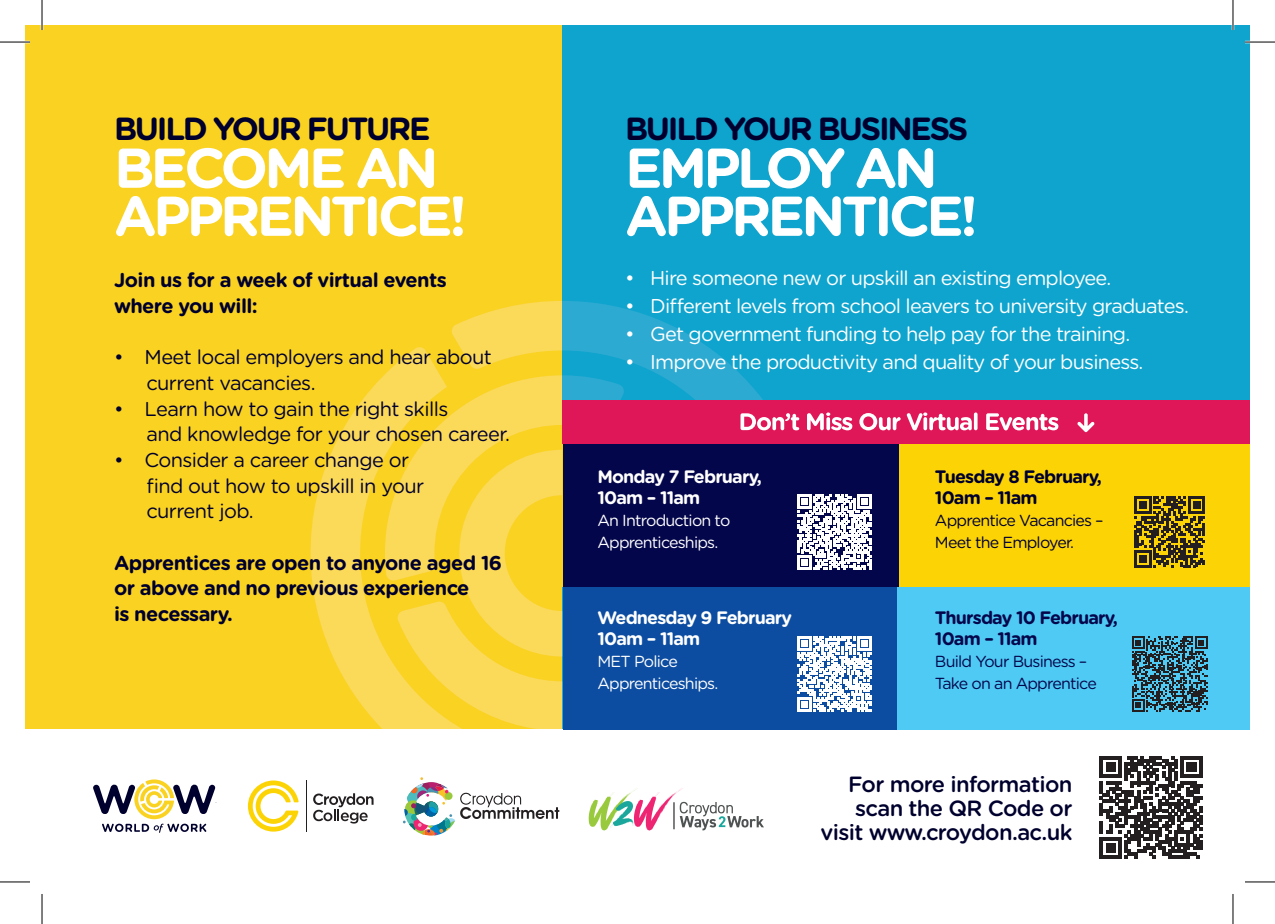
<style>
.page{position:relative;width:1275px;height:924px;background:#fff}
.page>*{position:absolute;margin:0;border:0;box-sizing:border-box;transform-origin:0 0}
.t1{font:700 56px "Gotham Rounded";letter-spacing:-.07em;color:#fff}
.t2{font:700 32px "Gotham Rounded";letter-spacing:-.07em;color:#00002e}
.t3{font:500 22px/24px "Gotham Rounded";letter-spacing:-.03em;color:#00002e;text-align:right}
.t4{font:20px "Gotham Rounded";letter-spacing:-.04em;color:#fff}
.t5{font:20px "Gotham Rounded";letter-spacing:-.03em;color:#00002e}
.t6{font:700 20px "Gotham Rounded";letter-spacing:-.03em;color:#00002e}
.t7{font:700 18px/21.6px "Gotham Rounded";letter-spacing:-.05em;color:#fff}
.t8{font:700 18px "Gotham Rounded";letter-spacing:-.05em;color:#04064b}
.t9{font:700 18px/21.6px "Gotham Rounded";letter-spacing:-.05em;color:#00002e}
.t10{font:16px/21.6px "Gotham Rounded";letter-spacing:-.05em;color:#fff}
.t11{font:16px "Gotham Rounded";letter-spacing:-.05em;color:#04064b}
.t12{font:16px/21.6px "Gotham Rounded";letter-spacing:-.05em;color:#00002e}
</style>
<div class="page">
<div style="left:25px;top:25px;width:612px;height:753px;background:#fad222"></div>
<svg style="left:310px;top:347px;width:252px;height:382px;fill:#fbd959"></svg>
<svg style="left:385px;top:375px;width:65px;height:206px;fill:#fbd959"></svg>
<div style="left:562px;top:25px;width:688px;height:704px;background:#0ea4ce"></div>
<div style="left:25px;top:729px;width:1225px;height:169px;background:#fff"></div>
<div style="left:562px;top:400px;width:688px;height:142px;background:#df1758"></div>
<div style="left:563px;top:586px;width:334px;height:143px;background:#0d4da1"></div>
<div style="left:897px;top:444px;width:353px;height:142px;background:#fcd406"></div>
<div style="left:897px;top:586px;width:353px;height:143px;background:#4ecaf4"></div>
<svg style="left:1077px;top:413px;width:17px;height:19px"></svg>
<svg style="left:1099px;top:756px;width:103px;height:102px"></svg>
<svg style="left:1134px;top:496px;width:71px;height:71px"></svg>
<svg style="left:1132px;top:636px;width:75px;height:75px"></svg>
<svg style="left:450px;top:301px;width:608px;height:410px"></svg>
<svg style="left:93px;top:779px;width:122px;height:53px"></svg>
<svg style="left:248px;top:780px;width:51px;height:51px"></svg>
<hr style="left:306px;top:780px;width:1px;height:51px;background:#231f20">
<svg style="left:313px;top:793px;width:60px;height:30px"></svg>
<svg style="left:403px;top:777px;width:156px;height:58px"></svg>
<svg style="left:588px;top:788px;width:176px;height:42px"></svg>
<hr style="left:0;top:41px;width:30px;height:2px;background:#fff">
<hr style="left:1245px;top:41px;width:30px;height:2px;background:#fff">
<hr style="left:41px;top:0;width:2px;height:30px;background:#fff">
<hr style="left:1231px;top:0;width:3px;height:30px;background:#fff">
<hr style="left:0;top:42px;width:30px;height:1px;background:#000">
<hr style="left:1245px;top:42px;width:30px;height:1px;background:#000">
<hr style="left:0;top:881px;width:30px;height:1px;background:#000">
<hr style="left:1245px;top:881px;width:30px;height:1px;background:#000">
<hr style="left:42px;top:0;width:1px;height:30px;background:#000">
<hr style="left:42px;top:893px;width:1px;height:30px;background:#000">
<hr style="left:1232px;top:0;width:1px;height:30px;background:#000">
<hr style="left:1232px;top:893px;width:1px;height:30px;background:#000">
<p class="t2" style="left:114px;top:105px;width:318px">BUILD YOUR FUTURE</p>
<p class="t1" style="left:114px;top:127px;width:326px">BECOME AN</p>
<p class="t1" style="left:114px;top:175px;width:354px">APPRENTICE!</p>
<p class="t6" style="left:114px;top:265px;width:334px">Join us for a week of virtual events</p>
<p class="t6" style="left:114px;top:291px;width:145px">where you will:</p>
<p class="t5" style="left:114px;top:343px;width:379px">• Meet local employers and hear about</p>
<p class="t5" style="left:146px;top:369px;width:171px">current vacancies.</p>
<p class="t5" style="left:114px;top:394px;width:336px">• Learn how to gain the right skills</p>
<p class="t5" style="left:146px;top:420px;width:365px">and knowledge for your chosen career.</p>
<p class="t5" style="left:114px;top:446px;width:297px">• Consider a career change or</p>
<p class="t5" style="left:146px;top:471px;width:279px">find out how to upskill in your</p>
<p class="t5" style="left:146px;top:497px;width:109px">current job.</p>
<p class="t6" style="left:114px;top:547px;width:389px">Apprentices are open to anyone aged 16</p>
<p class="t6" style="left:114px;top:573px;width:357px">or above and no previous experience</p>
<p class="t6" style="left:114px;top:599px;width:120px">is necessary.</p>
<p class="t2" style="left:625px;top:105px;width:345px">BUILD YOUR BUSINESS</p>
<p class="t1" style="left:625px;top:127px;width:314px">EMPLOY AN</p>
<p class="t1" style="left:625px;top:175px;width:354px">APPRENTICE!</p>
<p class="t4" style="left:625px;top:264px;width:488px">• Hire someone new or upskill an existing employee.</p>
<p class="t4" style="left:625px;top:292px;width:565px">• Different levels from school leavers to university graduates.</p>
<p class="t4" style="left:625px;top:320px;width:507px">• Get government funding to help pay for the training.</p>
<p class="t4" style="left:625px;top:348px;width:520px">• Improve the productivity and quality of your business.</p>
<p class="t7" style="left:597px;top:464px;width:166px">Monday 7 February,<br>10am – 11am</p>
<p class="t10" style="left:597px;top:508px;width:134px">An Introduction to<br>Apprenticeships.</p>
<p class="t7" style="left:597px;top:605px;width:196px">Wednesday 9 February</p>
<p class="t7" style="left:597px;top:627px;width:104px">10am – 11am</p>
<p class="t10" style="left:597px;top:649px;width:82px">MET Police</p>
<p class="t10" style="left:597px;top:671px;width:122px">Apprenticeships.</p>
<p class="t9" style="left:935px;top:464px;width:168px">Tuesday 8 February,<br>10am – 11am</p>
<p class="t12" style="left:935px;top:508px;width:170px">Apprentice Vacancies –<br>Meet the Employer.</p>
<p class="t8" style="left:935px;top:604px;width:185px">Thursday 10 February,</p>
<p class="t8" style="left:935px;top:625px;width:104px">10am – 11am</p>
<p class="t11" style="left:935px;top:650px;width:154px">Build Your Business –</p>
<p class="t11" style="left:935px;top:671px;width:163px">Take on an Apprentice</p>
<p class="t3" style="left:820px;top:770px;width:253px">For more information scan the QR Code or visit www.croydon.ac.uk</p>
</div>
